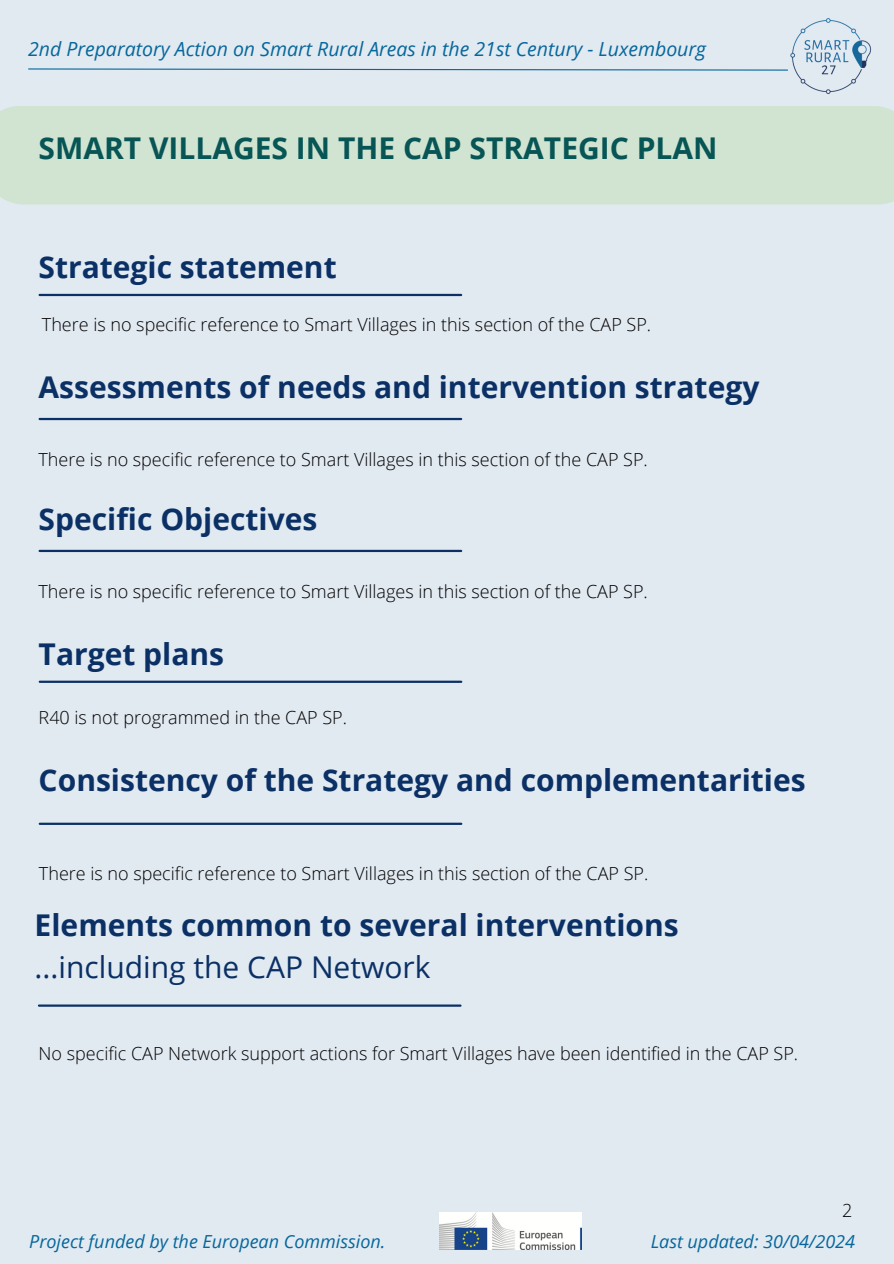
<style>
.page{position:relative;width:894px;height:1264px;background:#fff}
.page>*{position:absolute;margin:0;border:0;box-sizing:border-box;transform-origin:0 0}
.t1{font:700 30px/41.7px "Open Sans";color:#0a3065}
.t2{font:700 30px "Open Sans";color:#075555}
.t3{font:italic 19.5px "Open Sans";color:#06679b}
.t4{font:300 18px "Open Sans";color:#000}
.t5{font:italic 18px "Open Sans";color:#06679b}
.s1{font-weight:400}
</style>
<div class="page">
<div style="left:0;top:0;width:893px;height:1263px;background:#e1e9f1"></div>
<img style="left:790px;top:18px;width:81px;height:76px">
<svg style="left:28px;top:68px;width:760px;height:3px"></svg>
<div style="left:1px;top:197px;width:892px;height:7px;background:#d0e4d1"></div>
<hr style="left:40px;top:550px;width:421px;height:2px;background:#0a3065">
<hr style="left:40px;top:418px;width:421px;height:2px;background:#0a3065">
<div style="left:0;top:106px;width:893px;height:91px;background:#d0e4d1"></div>
<hr style="left:40px;top:294px;width:421px;height:2px;background:#0a3065">
<img style="left:440px;top:1212px;width:141px;height:37px">
<hr style="left:40px;top:822px;width:421px;height:3px;background:#0a3065">
<hr style="left:39px;top:1004px;width:421px;height:2px;background:#0a3065">
<hr style="left:40px;top:680px;width:421px;height:3px;background:#0a3065">
<p class="t3" style="left:28px;top:36px;width:679px">2nd Preparatory Action on Smart Rural Areas in the 21st Century - Luxembourg</p>
<p class="t2" style="left:38px;top:127px;width:680px">SMART VILLAGES IN THE CAP STRATEGIC PLAN</p>
<h1 class="t2" style="left:38px;top:135px;width:680px">SMART VILLAGES IN THE CAP STRATEGIC PLAN</h1>
<h2 class="t1" style="left:38px;top:245px;width:299px">Strategic statement</h2>
<p class="t4" style="left:42px;top:311px;width:610px">There is no specific reference to Smart Villages in this section of the CAP SP.</p>
<h2 class="t1" style="left:38px;top:365px;width:722px">Assessments of needs and intervention strategy</h2>
<p class="t4" style="left:38px;top:446px;width:610px">There is no specific reference to Smart Villages in this section of the CAP SP.</p>
<h2 class="t1" style="left:38px;top:497px;width:280px">Specific Objectives</h2>
<h2 class="t4" style="left:38px;top:578px;width:610px">There is no specific reference to Smart Villages in this section of the CAP SP.</h2>
<p class="t1" style="left:39px;top:632px;width:187px">Target plans</p>
<p class="t4" style="left:39px;top:705px;width:310px">R40 is not programmed in the CAP SP.</p>
<h3 class="t1" style="left:39px;top:758px;width:768px">Consistency of the Strategy and complementarities</h3>
<p class="t4" style="left:39px;top:861px;width:610px">There is no specific reference to Smart Villages in this section of the CAP SP.</p>
<p class="t1" style="left:35px;top:903px;width:645px">Elements common to several interventions <span class="s1">...including the CAP Network</span></p>
<p class="t4" style="left:39px;top:1040px;width:760px">No specific CAP Network support actions for Smart Villages have been identified in the CAP SP.</p>
<h1 class="t4" style="left:841px;top:1197px;width:12px">2</h1>
<h2 class="t5" style="left:29px;top:1228px;width:357px">Project funded by the European Commission.</h2>
<p class="t5" style="left:650px;top:1228px;width:206px">Last updated: 30/04/2024</p>
</div>
